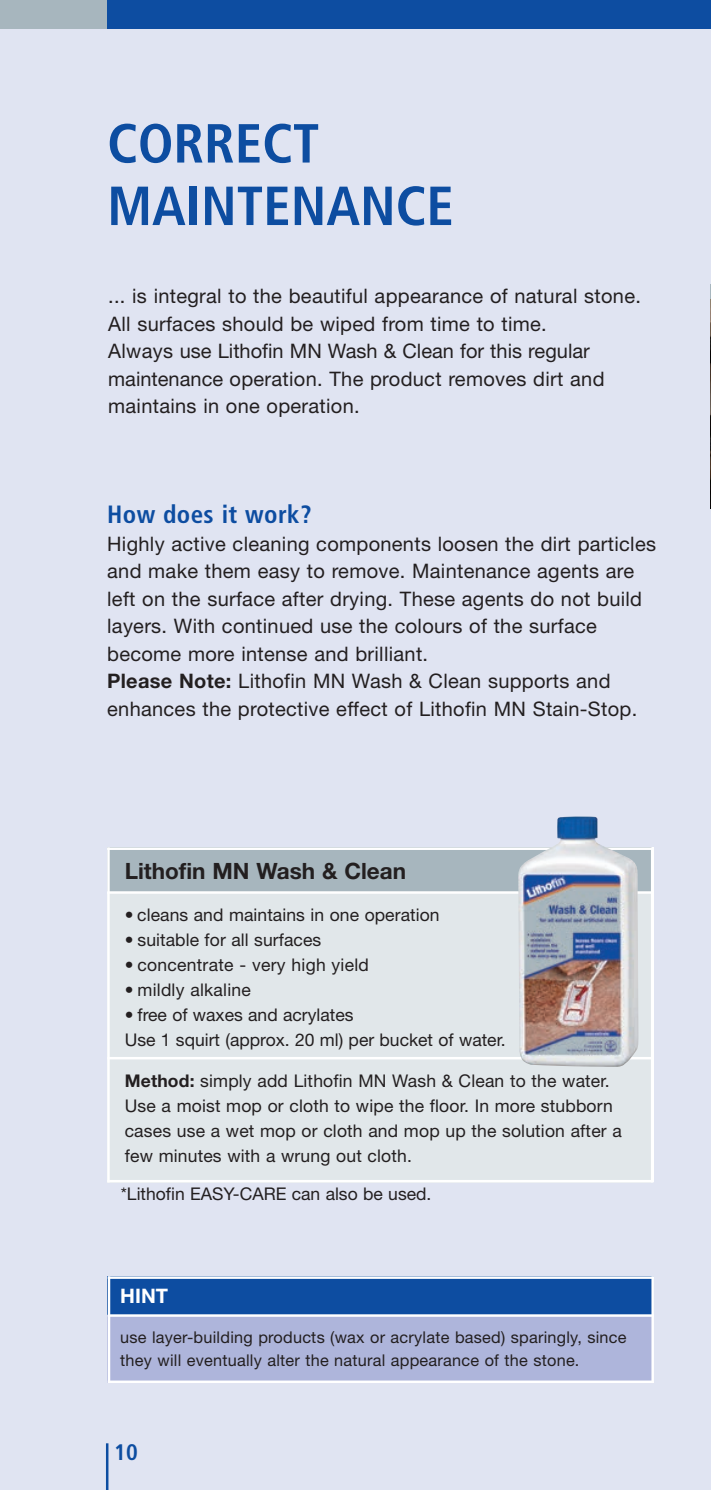
<style>
.page{position:relative;width:711px;height:1490px;background:#fff}
.page>*{position:absolute;margin:0;border:0;box-sizing:border-box;transform-origin:0 0}
.t1{font:700 condensed 55px/62.5px "Frutiger";color:#0d4da1}
.t2{font:700 condensed 25px "Frutiger";letter-spacing:.015em;color:#0d4da1}
.t3{font:700 22.5px "Helvetica Neue";color:#231f20}
.t4{font:700 condensed 22.5px "Frutiger";color:#0d4da1}
.t5{font:20px/27.5px "Helvetica Neue";letter-spacing:.015em;color:#231f20}
.t6{font:700 20px "Helvetica Neue";color:#fff}
.t7{font:17.5px/25px "Helvetica Neue";letter-spacing:.01em;color:#231f20}
.t8{font:16.25px/22.5px "Helvetica Neue";letter-spacing:.015em;color:#231f20}
.s1{font-weight:700}
</style>
<div class="page">
<div style="left:0;top:0;width:709px;height:1490px;background:#e0e4f2"></div>
<hr style="left:709px;top:0;width:1px;height:1490px;background:#e0e4f2">
<hr style="left:106px;top:1443px;width:2px;height:47px;background:#0d4da1">
<div style="left:107px;top:0;width:603px;height:29px;background:#0d4da1"></div>
<div style="left:0;top:0;width:107px;height:29px;background:#a7b6be"></div>
<div style="left:108px;top:1276px;width:545px;height:39px;background:#0d4da1"></div>
<div style="left:108px;top:1315px;width:545px;height:68px;background:#aeb5db"></div>
<hr style="left:108px;top:1276px;width:2px;height:107px;background:#fff">
<hr style="left:651px;top:1276px;width:2px;height:107px;background:#fff">
<hr style="left:108px;top:1276px;width:545px;height:3px;background:#fff">
<hr style="left:108px;top:1314px;width:545px;height:3px;background:#fff">
<hr style="left:108px;top:1380px;width:545px;height:3px;background:#fff">
<div style="left:107px;top:847px;width:545px;height:45px;background:#a7b6be"></div>
<div style="left:107px;top:892px;width:545px;height:166px;background:#e1e7ea"></div>
<div style="left:107px;top:1058px;width:545px;height:124px;background:#e1e7ea"></div>
<hr style="left:107px;top:847px;width:3px;height:335px;background:#fff">
<hr style="left:650px;top:847px;width:3px;height:335px;background:#fff">
<hr style="left:107px;top:847px;width:546px;height:3px;background:#fff">
<hr style="left:107px;top:891px;width:546px;height:3px;background:#fff">
<hr style="left:107px;top:1057px;width:546px;height:2px;background:#fff">
<hr style="left:107px;top:1180px;width:546px;height:2px;background:#fff">
<img style="left:517px;top:816px;width:121px;height:251px">
<h1 class="t1" style="left:107px;top:117px;width:348px">CORRECT<br>MAINTENANCE</h1>
<p class="t5" style="left:108px;top:284px;width:534px">... is integral to the beautiful appearance of natural stone.<br>All surfaces should be wiped from time to time.<br>Always use Lithofin MN Wash &amp; Clean for this regular maintenance operation. The product removes dirt and maintains in one operation.</p>
<p class="t2" style="left:107px;top:505px;width:206px">How does it work?</p>
<p class="t5" style="left:107px;top:532px;width:550px">Highly active cleaning components loosen the dirt particles and make them easy to remove. Maintenance agents are left on the surface after drying. These agents do not build layers. With continued use the colours of the surface become more intense and brilliant.<br><span class="s1">Please Note:</span> Lithofin MN Wash &amp; Clean supports and enhances the protective effect of Lithofin MN Stain-Stop.</p>
<p class="t3" style="left:125px;top:862px;width:283px">Lithofin MN Wash &amp; Clean</p>
<p class="t7" style="left:125px;top:904px;width:316px">• cleans and maintains in one operation</p>
<p class="t7" style="left:125px;top:929px;width:198px">• suitable for all surfaces</p>
<p class="t7" style="left:125px;top:954px;width:246px">• concentrate - very high yield</p>
<p class="t7" style="left:125px;top:979px;width:128px">• mildly alkaline</p>
<p class="t7" style="left:125px;top:1004px;width:382px">• free of waxes and acrylates<br>Use 1 squirt (approx. 20 ml) per bucket of water.</p>
<p class="t7" style="left:125px;top:1070px;width:498px"><span class="s1">Method:</span> simply add Lithofin MN Wash &amp; Clean to the water.<br>Use a moist mop or cloth to wipe the floor. In more stubborn cases use a wet mop or cloth and mop up the solution after a few minutes with a wrung out cloth.</p>
<p class="t7" style="left:121px;top:1183px;width:312px">*Lithofin EASY-CARE can also be used.</p>
<p class="t6" style="left:120px;top:1289px;width:49px">HINT</p>
<p class="t8" style="left:120px;top:1328px;width:507px">use layer-building products (wax or acrylate based) sparingly, since they will eventually alter the natural appearance of the stone.</p>
<p class="t4" style="left:114px;top:1443px;width:25px">10</p>
</div>
